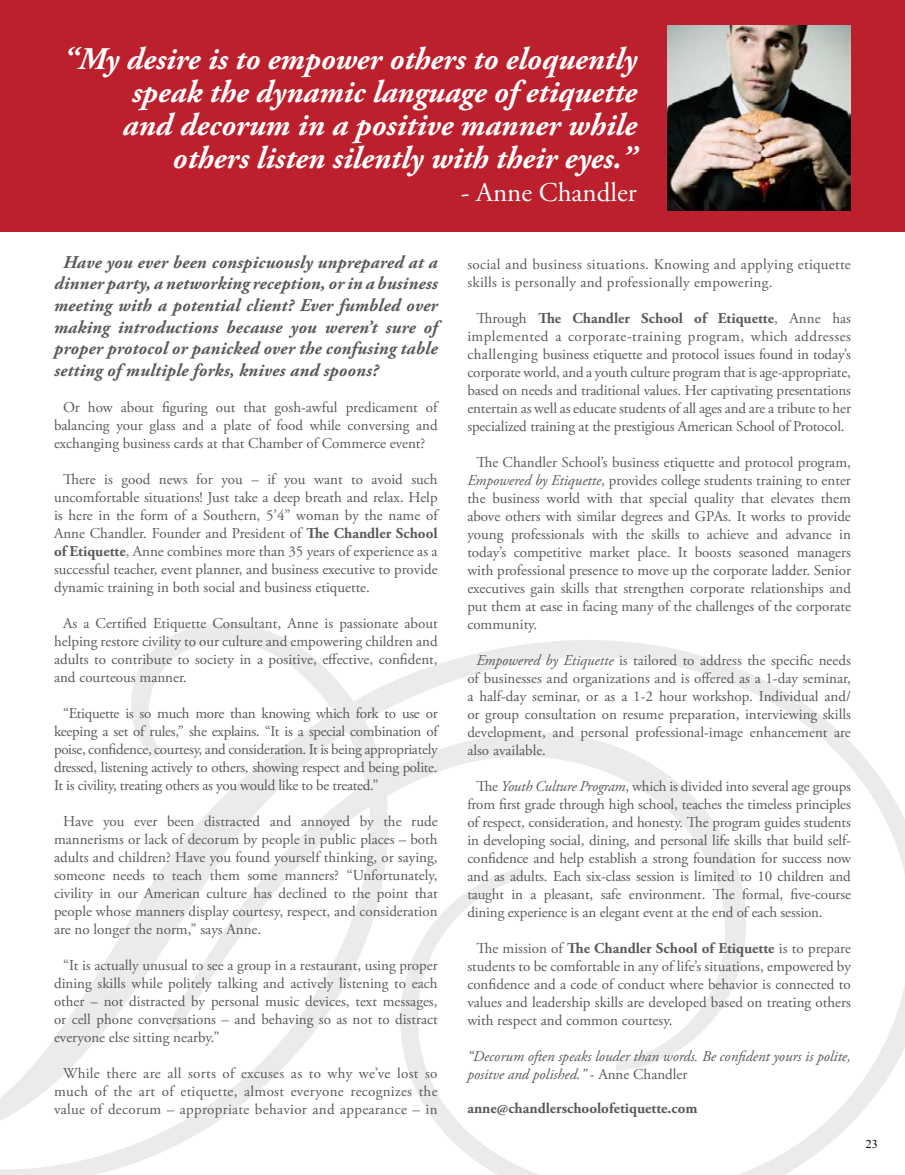
<style>
.page{position:relative;width:905px;height:1175px;background:#fff}
.page>*{position:absolute;margin:0;border:0;box-sizing:border-box;transform-origin:0 0}
.t1{font:italic 700 31.5px/33px "Adobe Garamond Pro";color:#fff;text-align:right}
.t2{font:27px "Adobe Garamond Pro";color:#fff}
.t3{font:italic 700 18px/21.6px "Adobe Garamond Pro";letter-spacing:.01em;color:#58595b;text-align:justify}
.t4{font:15px/18px "Adobe Garamond Pro";color:#58595b;text-align:justify}
.t5{font:15px/18px "Adobe Garamond Pro";letter-spacing:.02em;color:#58595b;text-align:center}
.t6{font:italic 15px/18px "Adobe Garamond Pro";color:#58595b}
.t7{font:700 15px "Adobe Garamond Pro";color:#58595b}
.t8{font:12px "Times New Roman";color:#000}
.s1{font-weight:700}
.s2{font-style:italic}
.s3{font-style:normal}
</style>
<div class="page">
<svg style="left:0;top:623px;width:904px;height:551px"></svg>
<div style="left:0;top:0;width:904px;height:231px;background:#bd202d"></div>
<img style="left:667px;top:25px;width:183px;height:185px">
<h1 class="t1" style="left:63px;top:43px;width:575px">“My desire is to empower others to eloquently speak the dynamic language of etiquette<br>and decorum in a positive manner while others listen silently with their eyes.”</h1>
<h2 class="t2" style="left:461px;top:176px;width:177px">- Anne Chandler</h2>
<p class="t3" style="left:54px;top:251px;width:385px;text-indent:9px">Have you ever been conspicuously unprepared at a dinner party, a networking reception, or in a business meeting with a potential client? Ever fumbled over making introductions because you weren’t sure of proper protocol or panicked over the confusing table setting of multiple forks, knives and spoons?</p>
<p class="t4" style="left:54px;top:398px;width:385px;text-indent:9px">Or how about figuring out that gosh-awful predicament of balancing your glass and a plate of food while conversing and exchanging business cards at that Chamber of Commerce event?</p>
<p class="t4" style="left:54px;top:470px;width:385px;text-indent:9px">There is good news for you – if you want to avoid such uncomfortable situations! Just take a deep breath and relax. Help is here in the form of a Southern, 5’4” woman by the name of Anne Chandler. Founder and President of <span class="s1">The Chandler School of Etiquette</span>, Anne combines more than 35 years of experience as a successful teacher, event planner, and business executive to provide dynamic training in both social and business etiquette.</p>
<p class="t4" style="left:54px;top:614px;width:385px;text-indent:9px">As a Certified Etiquette Consultant, Anne is passionate about helping restore civility to our culture and empowering children and adults to contribute to society in a positive, effective, confident, and courteous manner.</p>
<p class="t4" style="left:54px;top:704px;width:385px;text-indent:9px">“Etiquette is so much more than knowing which fork to use or keeping a set of rules,” she explains. “It is a special combination of poise, confidence, courtesy, and consideration. It is being appropriately dressed, listening actively to others, showing respect and being polite.<br>It is civility, treating others as you would like to be treated.”</p>
<p class="t4" style="left:54px;top:812px;width:385px;text-indent:9px">Have you ever been distracted and annoyed by the rude mannerisms or lack of decorum by people in public places – both adults and children? Have you found yourself thinking, or saying, someone needs to teach them some manners? “Unfortunately, civility in our American culture has declined to the point that people whose manners display courtesy, respect, and consideration are no longer the norm,” says Anne.</p>
<p class="t4" style="left:54px;top:956px;width:385px;text-indent:9px">“It is actually unusual to see a group in a restaurant, using proper dining skills while politely talking and actively listening to each other – not distracted by personal music devices, text messages, or cell phone conversations – and behaving so as not to distract everyone else sitting nearby.”</p>
<p class="t5" style="left:54px;top:1064px;width:385px">While there are all sorts of excuses as to why we’ve lost so much of the art of etiquette, almost everyone recognizes the value of decorum – appropriate behavior and appearance – in</p>
<p class="t5" style="left:467px;top:255px;width:385px;text-align:left">social and business situations. Knowing and applying etiquette skills is personally and professionally empowering.</p>
<p class="t4" style="left:467px;top:309px;width:385px;text-align:center">Through <span class="s1">The Chandler School of Etiquette</span>, Anne has implemented a corporate-training program, which addresses challenging business etiquette and protocol issues found in today’s corporate world, and a youth culture program that is age-appropriate, based on needs and traditional values. Her captivating presentations entertain as well as educate students of all ages and are a tribute to her specialized training at the prestigious American School of Protocol.</p>
<p class="t4" style="left:467px;top:453px;width:385px;text-indent:9px">The Chandler School’s business etiquette and protocol program, <span class="s2">Empowered by Etiquette</span>, provides college students training to enter the business world with that special quality that elevates them above others with similar degrees and GPAs. It works to provide young professionals with the skills to achieve and advance in today’s competitive market place. It boosts seasoned managers with professional presence to move up the corporate ladder. Senior executives gain skills that strengthen corporate relationships and put them at ease in facing many of the challenges of the corporate community.</p>
<p class="t4" style="left:467px;top:651px;width:385px;text-indent:9px"><span class="s2">Empowered by Etiquette</span> is tailored to address the specific needs of businesses and organizations and is offered as a 1-day seminar, a half-day seminar, or as a 1-2 hour workshop. Individual and/ or group consultation on resume preparation, interviewing skills development, and personal professional-image enhancement are also available.</p>
<p class="t4" style="left:467px;top:777px;width:385px;text-indent:9px">The <span class="s2">Youth Culture Program</span>, which is divided into several age groups from first grade through high school, teaches the timeless principles of respect, consideration, and honesty. The program guides students in developing social, dining, and personal life skills that build self&shy;confidence and help establish a strong foundation for success now and as adults. Each six-class session is limited to 10 children and taught in a pleasant, safe environment. The formal, five-course dining experience is an elegant event at the end of each session.</p>
<p class="t4" style="left:467px;top:939px;width:385px;text-indent:9px">The mission of <span class="s1">The Chandler School of Etiquette</span> is to prepare students to be comfortable in any of life’s situations, empowered by confidence and a code of conduct where behavior is connected to values and leadership skills are developed based on treating others with respect and common courtesy.</p>
<p class="t6" style="left:467px;top:1047px;width:385px">“Decorum often speaks louder than words. Be confident yours is polite, positve and polished.” <span class="s3">- Anne Chandler</span></p>
<p class="t7" style="left:467px;top:1099px;width:232px">anne@chandlerschoolofetiquette.com</p>
<p class="t8" style="left:865px;top:1136px;width:13px">23</p>
</div>
